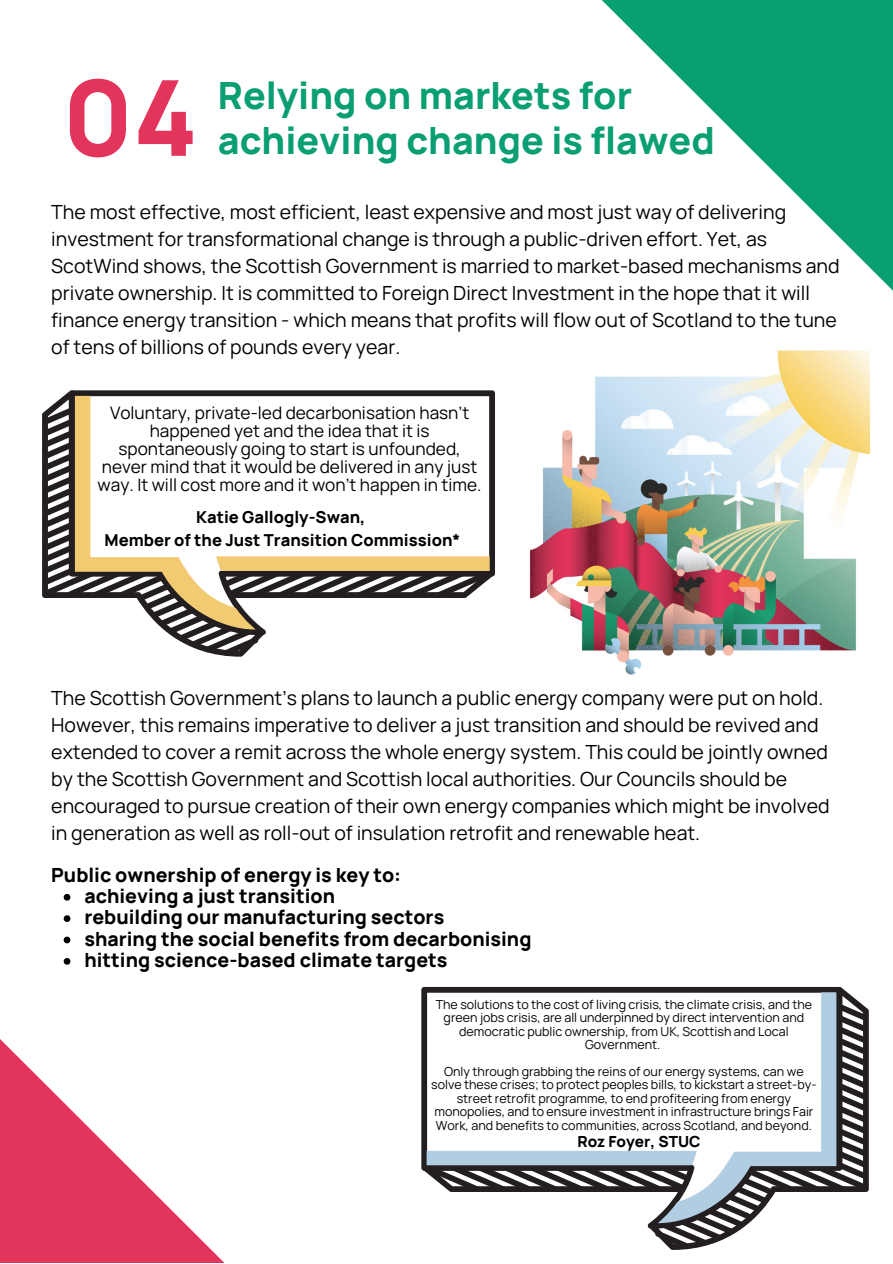
<style>
.page{position:relative;width:893px;height:1264px;background:#fff}
.page>*{position:absolute;margin:0;border:0;box-sizing:border-box;transform-origin:0 0}
.t1{font:800 104.85px "Manrope";color:#e3345b}
.t2{font:800 37.5px "Manrope";color:#0a9e73}
.t3{font:19.5px/27px "Manrope";color:#000}
.t4{font:800 19.5px/21.3px "Manrope";color:#000}
.t5{font:17.25px/18px "Manrope";color:#000;text-align:center}
.t6{font:800 16.5px/22.5px "Manrope";color:#000;text-align:center}
.t7{font:800 15.3px "Manrope";color:#000}
.t8{font:12.45px/13.4px "Manrope";color:#000;text-align:center}
</style>
<div class="page">
<svg style="left:602px;top:0;width:290px;height:290px"></svg>
<img style="left:530px;top:350px;width:339px;height:325px">
<svg style="left:0;top:896px;width:224px;height:366px"></svg>
<svg style="left:70px;top:390px;width:425px;height:186px;background:#2f2b2c"></svg>
<svg style="left:43px;top:396px;width:451px;height:260px"></svg>
<svg style="left:421px;top:986px;width:420px;height:184px;fill:#231f20"></svg>
<svg style="left:422px;top:992px;width:445px;height:257px"></svg>
<svg style="left:64px;top:893px;width:6px;height:7px"></svg>
<svg style="left:64px;top:915px;width:6px;height:7px"></svg>
<svg style="left:64px;top:936px;width:6px;height:7px"></svg>
<svg style="left:64px;top:958px;width:6px;height:6px"></svg>
<h1 class="t1" style="left:63px;top:44px;width:137px">04</h1>
<h2 class="t2" style="left:218px;top:69px;width:415px">Relying on markets for</h2>
<h2 class="t2" style="left:218px;top:114px;width:498px">achieving change is flawed</h2>
<p class="t3" style="left:51px;top:198px;width:789px">The most effective, most efficient, least expensive and most just way of delivering investment for transformational change is through a public-driven effort. Yet, as ScotWind shows, the Scottish Government is married to market-based mechanisms and private ownership. It is committed to Foreign Direct Investment in the hope that it will finance energy transition - which means that profits will flow out of Scotland to the tune of tens of billions of pounds every year.</p>
<p class="t5" style="left:98px;top:403px;width:385px">Voluntary, private-led decarbonisation hasn’t happened yet and the idea that it is spontaneously going to start is unfounded, never mind that it would be delivered in any just way. It will cost more and it won’t happen in time.</p>
<p class="t6" style="left:104px;top:505px;width:357px">Katie Gallogly-Swan,<br>Member of the Just Transition Commission*</p>
<p class="t3" style="left:51px;top:683px;width:779px">The Scottish Government’s plans to launch a public energy company were put on hold.<br>However, this remains imperative to deliver a just transition and should be revived and extended to cover a remit across the whole energy system. This could be jointly owned by the Scottish Government and Scottish local authorities. Our Councils should be encouraged to pursue creation of their own energy companies which might be involved in generation as well as roll-out of insulation retrofit and renewable heat.</p>
<p class="t4" style="left:51px;top:863px;width:351px">Public ownership of energy is key to:</p>
<p class="t4" style="left:84px;top:884px;width:448px">achieving a just transition<br>rebuilding our manufacturing sectors<br>sharing the social benefits from decarbonising hitting science-based climate targets</p>
<p class="t8" style="left:435px;top:997px;width:378px">The solutions to the cost of living crisis, the climate crisis, and the green jobs crisis, are all underpinned by direct intervention and democratic public ownership, from UK, Scottish and Local Government.</p>
<p class="t8" style="left:431px;top:1064px;width:387px">Only through grabbing the reins of our energy systems, can we solve these crises; to protect peoples bills, to kickstart a street-by&shy;street retrofit programme, to end profiteering from energy monopolies, and to ensure investment in infrastructure brings Fair Work, and benefits to communities, across Scotland, and beyond.</p>
<p class="t7" style="left:577px;top:1130px;width:125px">Roz Foyer, STUC</p>
</div>
